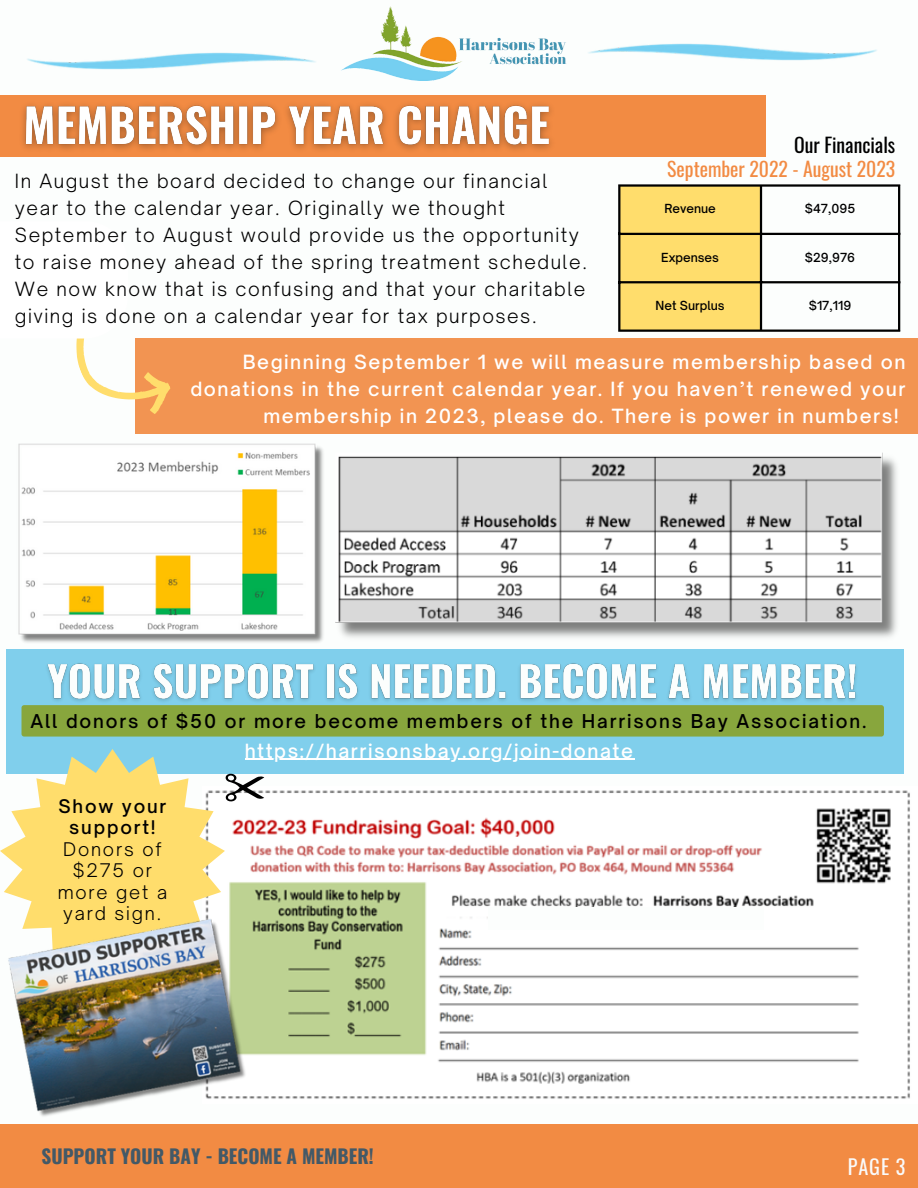
<style>
.page{position:relative;width:918px;height:1188px;background:#fff}
.page>*{position:absolute;margin:0;border:0;box-sizing:border-box;transform-origin:0 0}
.t1{font:20.1px "Oswald";color:#fafafa}
.t2{font:19.65px "Oswald";color:#f28b43}
.t3{font:19.65px "Oswald";color:#000}
.t4{font:700 19.2px "Oswald";color:#435967}
.t5{font:300 18.75px/27px "Open Sauce One";letter-spacing:.08em;color:#000}
.t6{font:500 18.75px "Open Sauce One";letter-spacing:.08em;color:#fff}
.t7{font:500 18.3px "Open Sauce One";letter-spacing:.1em;color:#000}
.t8{font:300 18px/21.3px "Open Sauce One";letter-spacing:.1em;color:#000;text-align:center}
.t9{font:500 12px "Open Sauce One";color:#000}
.s1{font-weight:500}
</style>
<div class="page">
<img style="left:341px;top:7px;width:226px;height:74px">
<img style="left:588px;top:44px;width:289px;height:17px">
<img style="left:27px;top:52px;width:289px;height:17px">
<img style="left:229px;top:790px;width:681px;height:309px">
<div style="left:7px;top:649px;width:897px;height:125px;background:#80cfec"></div>
<svg style="left:0;top:749px;width:225px;height:170px;fill:#ffdd6c"></svg>
<svg style="left:225px;top:774px;width:39px;height:28px"></svg>
<div style="left:0;top:1124px;width:918px;height:64px;background:#f28b43"></div>
<img style="left:8px;top:919px;width:242px;height:198px">
<div style="left:0;top:95px;width:766px;height:62px;background:#f28b43"></div>
<div style="left:135px;top:339px;width:783px;height:95px;background:#f29452"></div>
<div style="left:488px;top:908px;width:275px;height:22px;background:#fcfefd"></div>
<svg style="left:76px;top:338px;width:101px;height:76px"></svg>
<div style="left:0;top:221px;width:128px;height:118px;background:#fff"></div>
<img style="left:335px;top:452px;width:563px;height:186px">
<div style="left:620px;top:187px;width:140px;height:143px;background:#ffdd6c"></div>
<hr style="left:618px;top:187px;width:2px;height:143px;background:#000">
<hr style="left:760px;top:187px;width:2px;height:143px;background:#000">
<hr style="left:898px;top:187px;width:2px;height:143px;background:#000">
<hr style="left:618px;top:184px;width:282px;height:3px;background:#000">
<hr style="left:618px;top:233px;width:282px;height:2px;background:#000">
<hr style="left:618px;top:281px;width:282px;height:2px;background:#000">
<hr style="left:618px;top:330px;width:282px;height:2px;background:#000">
<img style="left:18px;top:443px;width:306px;height:200px">
<img style="left:22px;top:104px;width:529px;height:46px">
<img style="left:47px;top:663px;width:810px;height:38px">
<div style="left:22px;top:705px;width:862px;height:32px;background:#88a63d;border-radius:3px"></div>
<hr style="left:245px;top:759px;width:389px;height:1px;background:#fff">
<p class="t5" style="left:15px;top:168px;width:574px">In August the board decided to change our financial year to the calendar year. Originally we thought September to August would provide us the opportunity to raise money ahead of the spring treatment schedule.<br>We now know that is confusing and that your charitable giving is done on a calendar year for tax purposes.</p>
<p class="t3" style="left:794px;top:130px;width:102px">Our Financials</p>
<p class="t2" style="left:667px;top:153px;width:229px">September 2022 - August 2023</p>
<p class="t9" style="left:664px;top:201px;width:53px">Revenue</p>
<p class="t9" style="left:805px;top:201px;width:52px">$47,095</p>
<p class="t9" style="left:661px;top:250px;width:59px">Expenses</p>
<p class="t9" style="left:805px;top:250px;width:52px">$29,976</p>
<p class="t9" style="left:656px;top:298px;width:71px">Net Surplus</p>
<p class="t9" style="left:809px;top:298px;width:44px">$17,119</p>
<p class="t6" style="left:243px;top:350px;width:664px">Beginning September 1 we will measure membership based on</p>
<p class="t6" style="left:190px;top:377px;width:717px">donations in the current calendar year. If you haven’t renewed your</p>
<p class="t6" style="left:263px;top:404px;width:637px">membership in 2023, please do. There is power in numbers!</p>
<p class="t7" style="left:30px;top:709px;width:838px">All donors of $50 or more become members of the Harrisons Bay Association.</p>
<p class="t8" style="left:58px;top:796px;width:111px"><span class="s1">Show your support!<br></span>Donors of $275 or more get a yard sign.</p>
<p class="t6" style="left:245px;top:739px;width:390px">https://harrisonsbay.org/join-donate</p>
<p class="t4" style="left:42px;top:1141px;width:334px">SUPPORT YOUR BAY - BECOME A MEMBER!</p>
<p class="t1" style="left:848px;top:1151px;width:59px">PAGE 3</p>
</div>
